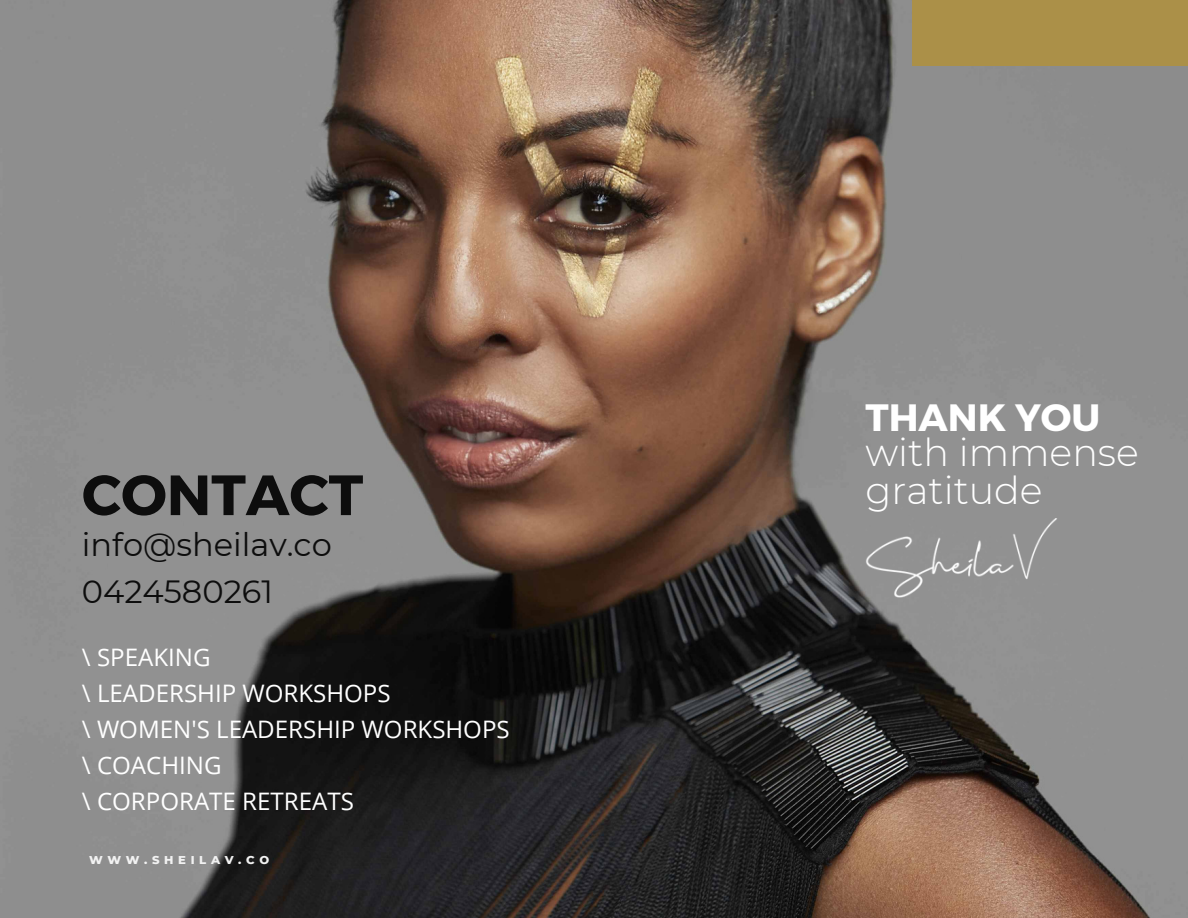
<style>
.page{position:relative;width:1188px;height:918px;background:#fff}
.page>*{position:absolute;margin:0;border:0;box-sizing:border-box;transform-origin:0 0}
.t1{font:700 56.7px "Montserrat";color:#0d0d0d}
.t2{font:300 38.1px/37.5px "Montserrat";color:#fff}
.t3{font:700 38.1px "Montserrat";color:#fff}
.t4{font:32.1px/46.7px "Montserrat";color:#0d0d0d}
.t5{font:24.15px/36.2px "Open Sans";color:#fff}
.t6{font:800 11.55px "Montserrat";letter-spacing:.4em;color:#f2f2f2}
</style>
<div class="page">
<img style="left:0;top:0;width:1188px;height:918px">
<div style="left:913px;top:0;width:275px;height:65px;background:#ab9048"></div>
<img style="left:865px;top:519px;width:193px;height:79px">
<h1 class="t1" style="left:82px;top:458px;width:283px">CONTACT</h1>
<h3 class="t4" style="left:82px;top:521px;width:251px">info@sheilav.co<br>0424580261</h3>
<p class="t5" style="left:82px;top:638px;width:429px">\ SPEAKING<br>\ LEADERSHIP WORKSHOPS<br>\ WOMEN'S LEADERSHIP WORKSHOPS \ COACHING<br>\ CORPORATE RETREATS</p>
<p class="t6" style="left:89px;top:852px;width:182px">WWW.SHEILAV.CO</p>
<h2 class="t3" style="left:865px;top:392px;width:236px">THANK YOU</h2>
<h2 class="t2" style="left:865px;top:434px;width:275px">with immense gratitude</h2>
</div>
